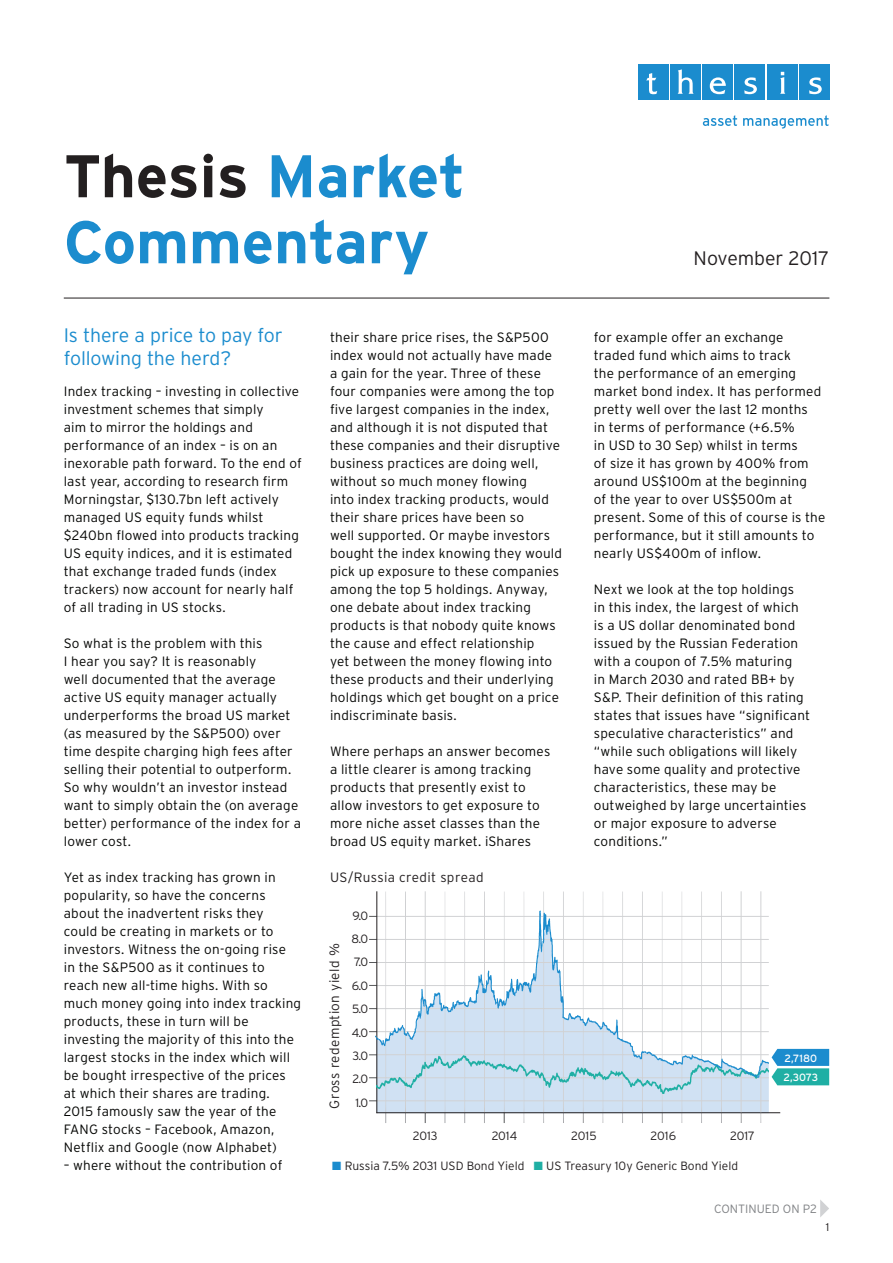
<style>
.page{position:relative;width:893px;height:1263px;background:#fff}
.page>*{position:absolute;margin:0;border:0;box-sizing:border-box;transform-origin:0 0}
.t1{font:700 60px/66px "Interstate";color:#1b8cce}
.t2{font:300 19.5px/22.5px "Interstate";letter-spacing:-.01em;color:#1b8cce}
.t3{font:300 19.5px "Interstate";letter-spacing:-.005em;color:#231f20}
.t4{font:300 13.5px/18px "Interstate";letter-spacing:.015em;color:#040503}
.t5{font:300 13.5px "Interstate";letter-spacing:.025em;color:#231f20}
.t6{font:300 12px/23.4px "Interstate";color:#231f20;text-align:center}
.t7{font:300 12px "Interstate";color:#808285}
.t8{font:300 11.25px "Interstate";color:#231f20}
.t9{font:10.5px/19.5px "Interstate";letter-spacing:-.005em;color:#fff}
.s1{color:#231f20}
.s2{color:#1b8cce}
.s3{color:#1fafa4}
</style>
<div class="page">
<div style="left:377px;top:1093px;width:392px;height:19px;background:#d0e1f3"></div>
<hr style="left:523px;top:1110px;width:4px;height:10px;background:#d0e1f3">
<svg style="left:523px;top:1113px;width:4px;height:10px"></svg>
<svg style="left:543px;top:1113px;width:3px;height:10px"></svg>
<svg style="left:563px;top:1113px;width:3px;height:10px"></svg>
<svg style="left:583px;top:1113px;width:3px;height:10px"></svg>
<div style="left:601px;top:1110px;width:5px;height:10px;background:#fff;opacity:.75"></div>
<div style="left:601px;top:1115px;width:5px;height:8px;background:#231f20;opacity:.75"></div>
<div style="left:621px;top:1110px;width:5px;height:10px;background:#fff;opacity:.75"></div>
<div style="left:621px;top:1115px;width:5px;height:8px;background:#231f20;opacity:.75"></div>
<div style="left:641px;top:1110px;width:5px;height:10px;background:#fff;opacity:.75"></div>
<div style="left:641px;top:1115px;width:5px;height:8px;background:#231f20;opacity:.75"></div>
<svg style="left:661px;top:1113px;width:3px;height:10px"></svg>
<svg style="left:681px;top:1113px;width:3px;height:10px"></svg>
<svg style="left:701px;top:1113px;width:3px;height:10px"></svg>
<svg style="left:720px;top:1113px;width:4px;height:10px"></svg>
<hr style="left:740px;top:1110px;width:4px;height:10px;background:#d0e1f3">
<svg style="left:740px;top:1113px;width:4px;height:10px"></svg>
<hr style="left:760px;top:1110px;width:4px;height:10px;background:#fff;opacity:.75">
<svg style="left:760px;top:1113px;width:4px;height:10px"></svg>
<hr style="left:376px;top:1100px;width:393px;height:1px;background:#d1d2d4">
<hr style="left:376px;top:891px;width:1px;height:222px;background:#231f20">
<hr style="left:376px;top:1112px;width:404px;height:1px;background:#231f20">
<svg style="left:772px;top:1049px;width:57px;height:36px;background:#35a7c0"></svg>
<div style="left:638px;top:64px;width:30px;height:36px;background:#1b8cce"></div>
<div style="left:670px;top:64px;width:31px;height:36px;background:#1b8cce"></div>
<div style="left:702px;top:64px;width:31px;height:36px;background:#1b8cce"></div>
<div style="left:735px;top:64px;width:30px;height:36px;background:#1b8cce"></div>
<div style="left:767px;top:64px;width:30px;height:36px;background:#1b8cce"></div>
<div style="left:799px;top:64px;width:30px;height:36px;background:#1b8cce"></div>
<svg style="left:646px;top:73px;width:11px;height:21px"></svg>
<svg style="left:677px;top:69px;width:17px;height:25px"></svg>
<svg style="left:710px;top:77px;width:16px;height:17px"></svg>
<svg style="left:744px;top:77px;width:13px;height:17px"></svg>
<svg style="left:780px;top:72px;width:5px;height:22px"></svg>
<svg style="left:809px;top:77px;width:13px;height:17px"></svg>
<svg style="left:703px;top:115px;width:34px;height:11px"></svg>
<svg style="left:743px;top:115px;width:86px;height:13px"></svg>
<hr style="left:64px;top:298px;width:765px;height:1px;background:#231f20">
<svg style="left:820px;top:1200px;width:9px;height:17px"></svg>
<div style="left:384px;top:890px;width:5px;height:218px;background:#fff;opacity:.75"></div>
<div style="left:384px;top:895px;width:5px;height:217px;background:#231f20;opacity:.75"></div>
<hr style="left:404px;top:890px;width:3px;height:218px;background:#fff;opacity:.75">
<hr style="left:404px;top:895px;width:3px;height:217px;background:#231f20;opacity:.75">
<hr style="left:425px;top:891px;width:1px;height:221px;background:#d1d2d4">
<hr style="left:444px;top:895px;width:3px;height:217px;background:#231f20;opacity:.75">
<hr style="left:464px;top:890px;width:3px;height:218px;background:#fff;opacity:.75">
<hr style="left:464px;top:895px;width:3px;height:217px;background:#231f20;opacity:.75">
<hr style="left:483px;top:890px;width:4px;height:218px;background:#fff;opacity:.75">
<hr style="left:483px;top:895px;width:4px;height:217px;background:#231f20;opacity:.75">
<hr style="left:503px;top:890px;width:4px;height:218px;background:#fff;opacity:.75">
<hr style="left:503px;top:895px;width:4px;height:217px;background:#231f20;opacity:.75">
<hr style="left:523px;top:895px;width:3px;height:217px;background:#231f20;opacity:.75">
<hr style="left:543px;top:890px;width:3px;height:218px;background:#fff;opacity:.75">
<hr style="left:543px;top:895px;width:3px;height:217px;background:#231f20;opacity:.75">
<hr style="left:563px;top:890px;width:3px;height:218px;background:#fff;opacity:.75">
<hr style="left:563px;top:895px;width:3px;height:217px;background:#231f20;opacity:.75">
<hr style="left:583px;top:890px;width:3px;height:218px;background:#fff;opacity:.75">
<hr style="left:583px;top:895px;width:3px;height:217px;background:#231f20;opacity:.75">
<div style="left:601px;top:890px;width:5px;height:218px;background:#f7f7f7"></div>
<div style="left:601px;top:895px;width:5px;height:217px;background:#231f20;opacity:.75"></div>
<div style="left:621px;top:890px;width:5px;height:218px;background:#fff;opacity:.75"></div>
<div style="left:621px;top:895px;width:5px;height:217px;background:#231f20;opacity:.75"></div>
<hr style="left:641px;top:890px;width:3px;height:218px;background:#fff;opacity:.75">
<hr style="left:641px;top:895px;width:3px;height:217px;background:#231f20;opacity:.75">
<hr style="left:661px;top:890px;width:3px;height:218px;background:#fff;opacity:.75">
<hr style="left:661px;top:895px;width:3px;height:217px;background:#231f20;opacity:.75">
<hr style="left:681px;top:895px;width:3px;height:217px;background:#231f20;opacity:.75">
<hr style="left:701px;top:890px;width:3px;height:218px;background:#fff;opacity:.75">
<hr style="left:701px;top:895px;width:3px;height:217px;background:#231f20;opacity:.75">
<hr style="left:720px;top:890px;width:4px;height:218px;background:#fff;opacity:.75">
<hr style="left:720px;top:895px;width:4px;height:217px;background:#231f20;opacity:.75">
<hr style="left:741px;top:891px;width:1px;height:221px;background:#d1d2d4">
<hr style="left:761px;top:891px;width:1px;height:221px;background:#d1d2d4">
<img style="left:376px;top:907px;width:393px;height:186px">
<h1 class="t1" style="left:64px;top:143px;width:403px"><span class="s1">Thesis</span> Market<br>Commentary</h1>
<h2 class="t3" style="left:694px;top:247px;width:137px">November 2017</h2>
<h2 class="t2" style="left:64px;top:324px;width:221px">Is there a price to pay for following the herd?</h2>
<p class="t4" style="left:64px;top:382px;width:240px">Index tracking – investing in collective investment schemes that simply<br>aim to mirror the holdings and performance of an index – is on an inexorable path forward. To the end of last year, according to research firm Morningstar, $130.7bn left actively managed US equity funds whilst $240bn flowed into products tracking US equity indices, and it is estimated that exchange traded funds (index trackers) now account for nearly half of all trading in US stocks.</p>
<p class="t4" style="left:64px;top:634px;width:239px">So what is the problem with this<br>I hear you say? It is reasonably<br>well documented that the average active US equity manager actually underperforms the broad US market (as measured by the S&amp;P500) over time despite charging high fees after selling their potential to outperform.<br>So why wouldn’t an investor instead want to simply obtain the (on average better) performance of the index for a lower cost.</p>
<p class="t4" style="left:64px;top:868px;width:239px">Yet as index tracking has grown in popularity, so have the concerns about the inadvertent risks they<br>could be creating in markets or to investors. Witness the on-going rise<br>in the S&amp;P500 as it continues to reach new all-time highs. With so much money going into index tracking products, these in turn will be investing the majority of this into the largest stocks in the index which will be bought irrespective of the prices at which their shares are trading.<br>2015 famously saw the year of the FANG stocks – Facebook, Amazon, Netflix and Google (now Alphabet)</p>
<p class="t4" style="left:64px;top:1156px;width:220px">– where without the contribution of</p>
<p class="t4" style="left:330px;top:328px;width:234px">their share price rises, the S&amp;P500 index would not actually have made a gain for the year. Three of these four companies were among the top five largest companies in the index, and although it is not disputed that these companies and their disruptive business practices are doing well, without so much money flowing<br>into index tracking products, would their share prices have been so<br>well supported. Or maybe investors bought the index knowing they would pick up exposure to these companies among the top 5 holdings. Anyway, one debate about index tracking products is that nobody quite knows the cause and effect relationship<br>yet between the money flowing into these products and their underlying holdings which get bought on a price indiscriminate basis.</p>
<p class="t4" style="left:330px;top:742px;width:222px">Where perhaps an answer becomes a little clearer is among tracking products that presently exist to allow investors to get exposure to more niche asset classes than the broad US equity market. iShares</p>
<p class="t5" style="left:330px;top:869px;width:155px">US/Russia credit spread</p>
<p class="t5" style="left:327px;top:1108px;width:167px;rotate:-90deg">Gross redemption yield %</p>
<p class="t6" style="left:352px;top:904px;width:18px">9.0<br>8.0<br>7.0<br>6.0<br>5.0<br>4.0<br>3.0<br>2.0<br>1.0</p>
<p class="t4" style="left:594px;top:328px;width:233px">for example offer an exchange traded fund which aims to track<br>the performance of an emerging market bond index. It has performed pretty well over the last 12 months<br>in terms of performance (+6.5%<br>in USD to 30 Sep) whilst in terms<br>of size it has grown by 400% from around US$100m at the beginning<br>of the year to over US$500m at present. Some of this of course is the performance, but it still amounts to nearly US$400m of inflow.</p>
<p class="t4" style="left:594px;top:580px;width:218px">Next we look at the top holdings<br>in this index, the largest of which is a US dollar denominated bond issued by the Russian Federation with a coupon of 7.5% maturing<br>in March 2030 and rated BB+ by<br>S&amp;P. Their definition of this rating states that issues have “significant speculative characteristics” and “while such obligations will likely have some quality and protective characteristics, these may be outweighed by large uncertainties or major exposure to adverse conditions.”</p>
<p class="t9" style="left:783px;top:1048px;width:36px">2,7180<br>2,3073</p>
<p class="t6" style="left:413px;top:1124px;width:26px">2013</p>
<p class="t6" style="left:492px;top:1124px;width:27px">2014</p>
<p class="t6" style="left:571px;top:1124px;width:27px">2015</p>
<p class="t6" style="left:651px;top:1124px;width:27px">2016</p>
<p class="t6" style="left:730px;top:1124px;width:26px">2017</p>
<p class="t6" style="left:332px;top:1154px;width:407px"><span class="s2">■</span> Russia 7.5% 2031 USD Bond Yield <span class="s3">■</span> US Treasury 10y Generic Bond Yield</p>
<p class="t7" style="left:714px;top:1202px;width:104px">CONTINUED ON P2</p>
<p class="t8" style="left:826px;top:1220px;width:5px">1</p>
</div>
